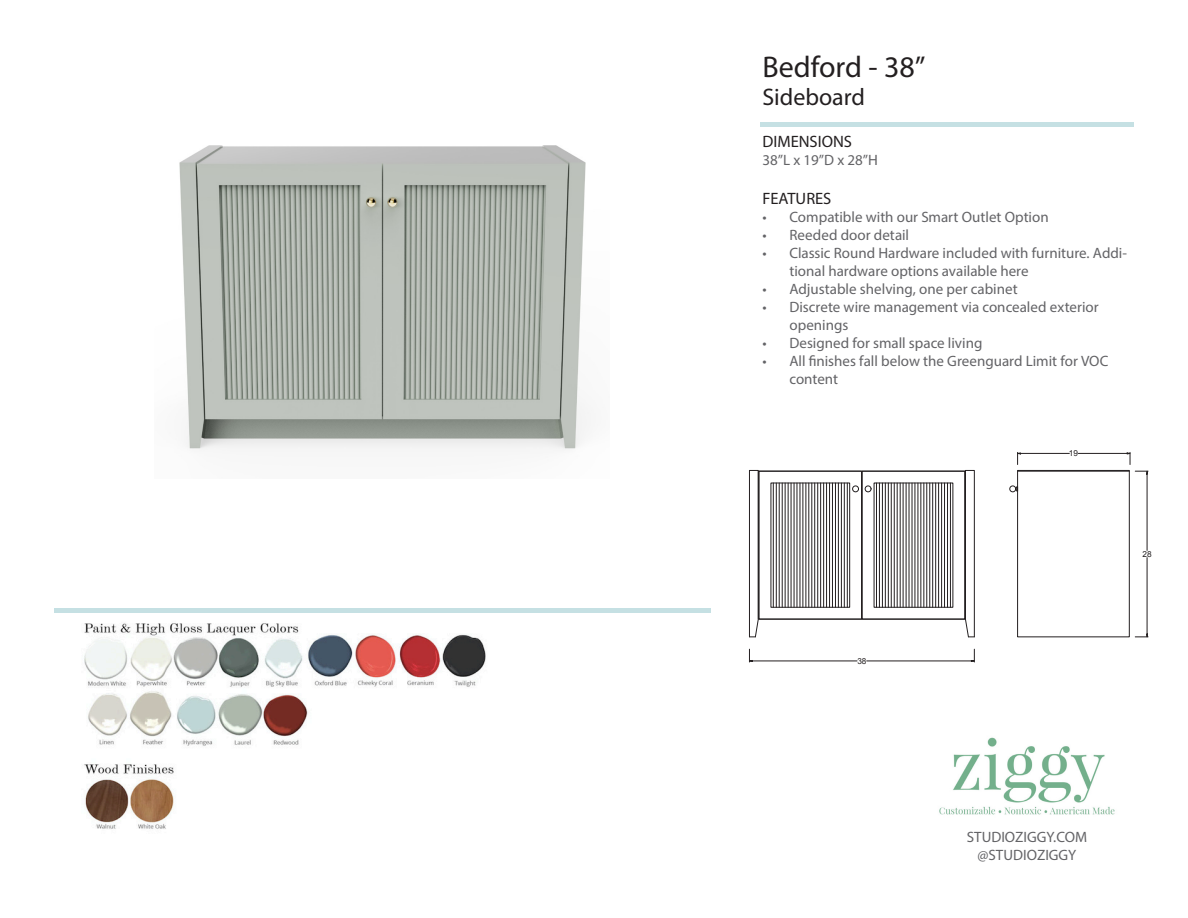
<style>
.page{position:relative;width:1188px;height:918px;background:#fff}
.page>*{position:absolute;margin:0;border:0;box-sizing:border-box;transform-origin:0 0}
.t1{font:30px "Myriad Pro";color:#231f20}
.t2{font:24px "Myriad Pro";color:#231f20}
.t3{font:16.5px "Myriad Pro";color:#231f20}
.t4{font:15px/18px "Myriad Pro";color:#636366}
.t5{font:8.25px "Arial";color:#231f20}
</style>
<div class="page">
<div style="left:760px;top:122px;width:374px;height:5px;background:#c5e0e3"></div>
<img style="left:939px;top:737px;width:176px;height:78px">
<img style="left:84px;top:623px;width:402px;height:206px">
<hr style="left:54px;top:609px;width:657px;height:4px;background:#c5e0e3">
<img style="left:179px;top:145px;width:410px;height:305px">
<svg style="left:749px;top:470px;width:10px;height:168px"></svg>
<div style="left:759px;top:471px;width:103px;height:149px;border:1px solid #231f20"></div>
<div style="left:770px;top:483px;width:80px;height:125px;border:1px solid #231f20"></div>
<hr style="left:773px;top:483px;width:1px;height:124px;background:#231f20">
<hr style="left:776px;top:483px;width:1px;height:124px;background:#231f20">
<hr style="left:779px;top:483px;width:1px;height:124px;background:#231f20">
<hr style="left:782px;top:483px;width:1px;height:124px;background:#231f20">
<hr style="left:785px;top:483px;width:1px;height:124px;background:#231f20">
<hr style="left:788px;top:483px;width:1px;height:124px;background:#231f20">
<hr style="left:791px;top:483px;width:1px;height:124px;background:#231f20">
<hr style="left:808px;top:483px;width:1px;height:124px;background:#231f20">
<hr style="left:805px;top:483px;width:1px;height:124px;background:#231f20">
<hr style="left:802px;top:483px;width:1px;height:124px;background:#231f20">
<hr style="left:799px;top:483px;width:1px;height:124px;background:#231f20">
<hr style="left:796px;top:483px;width:1px;height:124px;background:#231f20">
<hr style="left:794px;top:483px;width:1px;height:124px;background:#231f20">
<hr style="left:811px;top:483px;width:1px;height:124px;background:#231f20">
<hr style="left:814px;top:483px;width:1px;height:124px;background:#231f20">
<hr style="left:817px;top:483px;width:1px;height:124px;background:#231f20">
<hr style="left:820px;top:483px;width:1px;height:124px;background:#231f20">
<hr style="left:823px;top:483px;width:1px;height:124px;background:#231f20">
<hr style="left:826px;top:483px;width:1px;height:124px;background:#231f20">
<hr style="left:829px;top:483px;width:1px;height:124px;background:#231f20">
<hr style="left:832px;top:483px;width:1px;height:124px;background:#231f20">
<hr style="left:835px;top:483px;width:1px;height:124px;background:#231f20">
<hr style="left:838px;top:483px;width:1px;height:124px;background:#231f20">
<hr style="left:841px;top:483px;width:1px;height:124px;background:#231f20">
<hr style="left:844px;top:483px;width:1px;height:124px;background:#231f20">
<hr style="left:847px;top:483px;width:1px;height:124px;background:#231f20">
<div style="left:852px;top:485px;width:7px;height:7px;border:1px solid #231f20;border-radius:50%"></div>
<div style="left:862px;top:471px;width:103px;height:149px;border:1px solid #231f20"></div>
<hr style="left:950px;top:483px;width:1px;height:124px;background:#231f20">
<hr style="left:947px;top:483px;width:1px;height:124px;background:#231f20">
<hr style="left:944px;top:483px;width:1px;height:124px;background:#231f20">
<hr style="left:941px;top:483px;width:1px;height:124px;background:#231f20">
<hr style="left:938px;top:483px;width:1px;height:124px;background:#231f20">
<hr style="left:935px;top:483px;width:1px;height:124px;background:#231f20">
<hr style="left:932px;top:483px;width:1px;height:124px;background:#231f20">
<hr style="left:929px;top:483px;width:1px;height:124px;background:#231f20">
<hr style="left:912px;top:483px;width:1px;height:124px;background:#231f20">
<hr style="left:914px;top:483px;width:1px;height:124px;background:#231f20">
<hr style="left:917px;top:483px;width:1px;height:124px;background:#231f20">
<hr style="left:920px;top:483px;width:1px;height:124px;background:#231f20">
<hr style="left:923px;top:483px;width:1px;height:124px;background:#231f20">
<hr style="left:926px;top:483px;width:1px;height:124px;background:#231f20">
<hr style="left:909px;top:483px;width:1px;height:124px;background:#231f20">
<hr style="left:906px;top:483px;width:1px;height:124px;background:#231f20">
<hr style="left:903px;top:483px;width:1px;height:124px;background:#231f20">
<hr style="left:900px;top:483px;width:1px;height:124px;background:#231f20">
<hr style="left:897px;top:483px;width:1px;height:124px;background:#231f20">
<hr style="left:894px;top:483px;width:1px;height:124px;background:#231f20">
<hr style="left:891px;top:483px;width:1px;height:124px;background:#231f20">
<hr style="left:888px;top:483px;width:1px;height:124px;background:#231f20">
<hr style="left:885px;top:483px;width:1px;height:124px;background:#231f20">
<hr style="left:882px;top:483px;width:1px;height:124px;background:#231f20">
<hr style="left:879px;top:483px;width:1px;height:124px;background:#231f20">
<hr style="left:876px;top:483px;width:1px;height:124px;background:#231f20">
<div style="left:865px;top:485px;width:7px;height:7px;border:1px solid #231f20;border-radius:50%"></div>
<svg style="left:964px;top:470px;width:11px;height:168px"></svg>
<div style="left:1009px;top:485px;width:7px;height:7px;border:1px solid #231f20;border-radius:50%"></div>
<svg style="left:1014px;top:486px;width:3px;height:6px"></svg>
<div style="left:1017px;top:470px;width:113px;height:167px;border:1px solid #231f20"></div>
<hr style="left:1018px;top:471px;width:111px;height:1px;background:#231f20">
<hr style="left:1147px;top:474px;width:1px;height:76px;background:#231f20">
<hr style="left:1147px;top:558px;width:1px;height:76px;background:#231f20">
<svg style="left:1135px;top:633px;width:13px;height:5px"></svg>
<hr style="left:752px;top:661px;width:105px;height:1px;background:#231f20">
<hr style="left:867px;top:661px;width:104px;height:1px;background:#231f20">
<svg style="left:749px;top:649px;width:4px;height:13px"></svg>
<svg style="left:971px;top:649px;width:4px;height:13px"></svg>
<hr style="left:1021px;top:453px;width:48px;height:1px;background:#231f20">
<hr style="left:1078px;top:453px;width:49px;height:1px;background:#231f20">
<svg style="left:1017px;top:452px;width:4px;height:13px"></svg>
<svg style="left:1126px;top:452px;width:22px;height:23px"></svg>
<p class="t1" style="left:762px;top:48px;width:164px">Bedford - 38”</p>
<p class="t2" style="left:762px;top:82px;width:104px">Sideboard</p>
<p class="t3" style="left:762px;top:131px;width:91px">DIMENSIONS</p>
<p class="t4" style="left:762px;top:150px;width:117px">38”L x 19”D x 28”H</p>
<p class="t3" style="left:762px;top:189px;width:70px">FEATURES</p>
<p class="t4" style="left:762px;top:208px;width:288px">• Compatible with our Smart Outlet Option</p>
<p class="t4" style="left:762px;top:226px;width:148px">• Reeded door detail</p>
<p class="t4" style="left:789px;top:244px;width:339px;text-indent:-27px">• Classic Round Hardware included with furniture. Addi&shy;tional hardware options available here</p>
<p class="t4" style="left:762px;top:280px;width:257px">• Adjustable shelving, one per cabinet</p>
<p class="t4" style="left:789px;top:298px;width:311px;text-indent:-27px">• Discrete wire management via concealed exterior openings</p>
<p class="t4" style="left:762px;top:334px;width:221px">• Designed for small space living</p>
<p class="t4" style="left:789px;top:352px;width:320px;text-indent:-27px">• All finishes fall below the Greenguard Limit for VOC content</p>
<p class="t5" style="left:1069px;top:448px;width:11px">19</p>
<p class="t5" style="left:1142px;top:549px;width:11px">28</p>
<p class="t5" style="left:857px;top:656px;width:11px">38</p>
<p class="t4" style="left:967px;top:828px;width:122px;text-align:center">STUDIOZIGGY.COM @STUDIOZIGGY</p>
</div>
